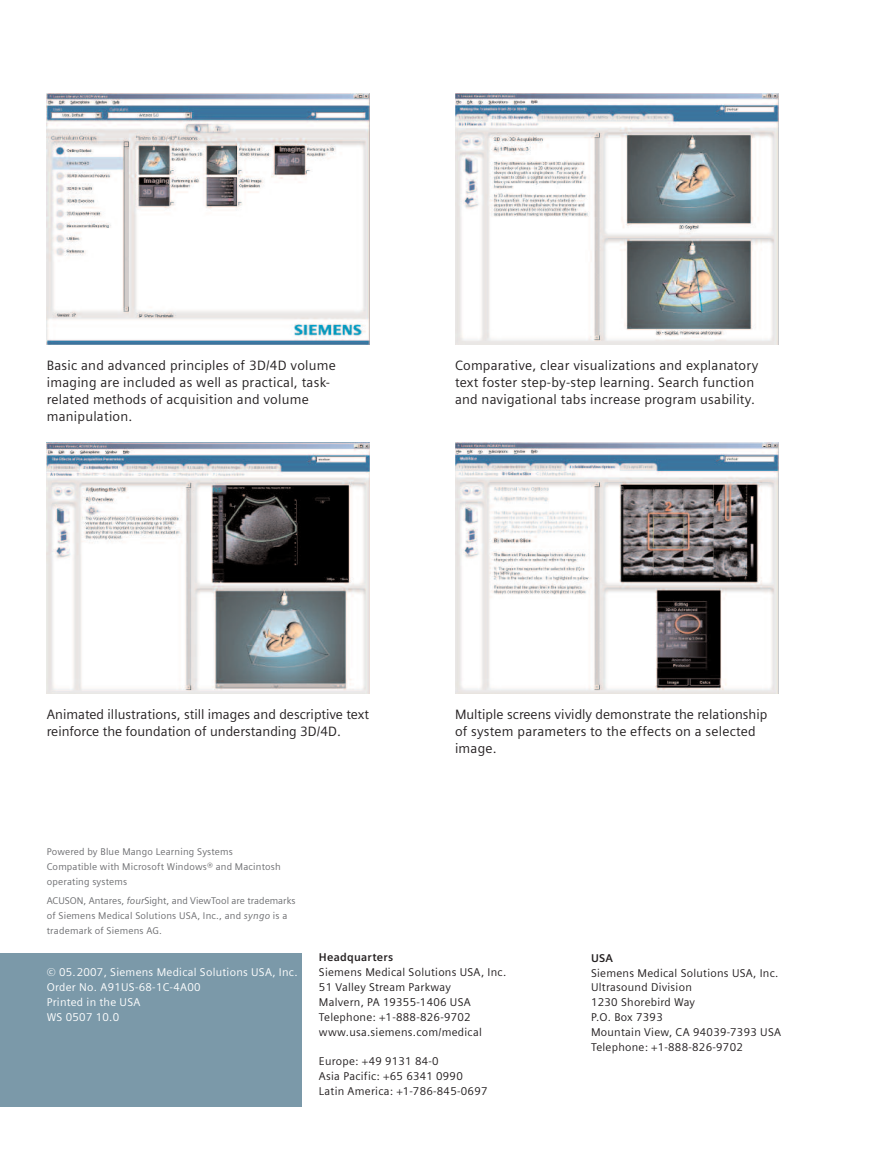
<style>
.page{position:relative;width:893px;height:1157px;background:#fff}
.page>*{position:absolute;margin:0;border:0;box-sizing:border-box;transform-origin:0 0}
.t1{font:13.5px/17px "Siemens Sans";letter-spacing:.015em;color:#231f20}
.t2{font:11.25px/14.9px "Siemens Sans";letter-spacing:.025em;color:#231f20}
.t3{font:11.25px/14.9px "Siemens Sans";letter-spacing:.025em;color:#fff}
.t4{font:700 11.25px "Siemens Sans";letter-spacing:.025em;color:#231f20}
.t5{font:9.75px/14.9px "Siemens Sans";letter-spacing:.015em;color:#6c6d70}
.s1{font-style:italic}
</style>
<div class="page">
<img style="left:47px;top:94px;width:323px;height:250px">
<img style="left:455px;top:94px;width:323px;height:250px">
<img style="left:47px;top:443px;width:323px;height:251px">
<img style="left:455px;top:443px;width:323px;height:251px">
<div style="left:0;top:953px;width:302px;height:153px;background:#7b99a9"></div>
<p class="t1" style="left:47px;top:357px;width:291px">Basic and advanced principles of 3D/4D volume imaging are included as well as practical, task&shy;related methods of acquisition and volume manipulation.</p>
<p class="t1" style="left:455px;top:357px;width:305px">Comparative, clear visualizations and explanatory text foster step-by-step learning. Search function and navigational tabs increase program usability.</p>
<p class="t1" style="left:47px;top:706px;width:324px">Animated illustrations, still images and descriptive text reinforce the foundation of understanding 3D/4D.</p>
<p class="t1" style="left:455px;top:706px;width:314px">Multiple screens vividly demonstrate the relationship of system parameters to the effects on a selected image.</p>
<p class="t5" style="left:47px;top:844px;width:235px">Powered by Blue Mango Learning Systems<br>Compatible with Microsoft Windows® and Macintosh operating systems</p>
<p class="t5" style="left:47px;top:893px;width:250px">ACUSON, Antares, <span class="s1">four</span>Sight, and ViewTool are trademarks of Siemens Medical Solutions USA, Inc., and <span class="s1">syngo</span> is a trademark of Siemens AG.</p>
<p class="t3" style="left:47px;top:964px;width:252px">© 05.2007, Siemens Medical Solutions USA, Inc.<br>Order No. A91US-68-1C-4A00<br>Printed in the USA<br>WS 0507 10.0</p>
<p class="t4" style="left:319px;top:950px;width:76px">Headquarters</p>
<p class="t2" style="left:319px;top:964px;width:189px">Siemens Medical Solutions USA, Inc.<br>51 Valley Stream Parkway<br>Malvern, PA 19355-1406 USA<br>Telephone: +1-888-826-9702 www.usa.siemens.com/medical</p>
<p class="t2" style="left:319px;top:1054px;width:170px">Europe: +49 9131 84-0<br>Asia Pacific: +65 6341 0990<br>Latin America: +1-786-845-0697</p>
<p class="t4" style="left:591px;top:951px;width:24px">USA</p>
<p class="t2" style="left:591px;top:965px;width:192px">Siemens Medical Solutions USA, Inc.<br>Ultrasound Division<br>1230 Shorebird Way<br>P.O. Box 7393<br>Mountain View, CA 94039-7393 USA<br>Telephone: +1-888-826-9702</p>
</div>
